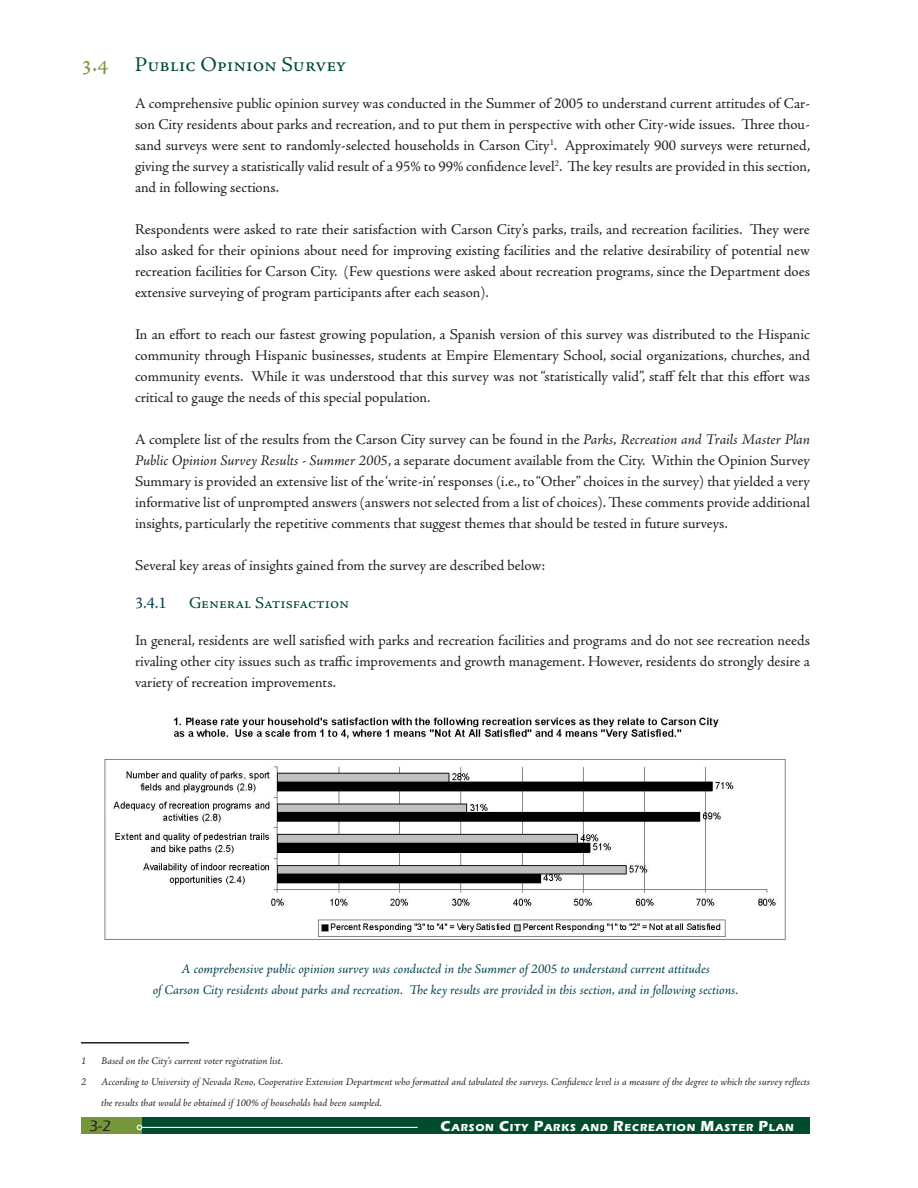
<style>
.page{position:relative;width:918px;height:1188px;background:#fff}
.page>*{position:absolute;margin:0;border:0;box-sizing:border-box;transform-origin:0 0}
.heading_2{font:21px "Adobe Jenson Pro";color:#014c2e}
.heading_3{font:16.5px "Adobe Jenson Pro";color:#014c2e}
.heading_3-2{font:16.5px "Adobe Jenson Pro";color:#003f4f}
.t1{font:500 15.75px "Eras ITC";color:#231f20}
.P_text{font:15px/21px "Adobe Jenson Pro";color:#231f20;text-align:justify}
.captions{font:italic 13.5px "Adobe Jenson Pro";letter-spacing:-.005em;color:#003f4f}
.footnote{font:italic 10.5px/21px "Adobe Jenson Pro";letter-spacing:-.005em;color:#231f20}
.t2{font:700 10.5px "Eras ITC";letter-spacing:.07em;color:#fff}
.s1{font-size:24px;color:#75963b}
.s2{font-style:italic}
.s3{font-size:15px}
</style>
<div class="page">
<div style="left:81px;top:1118px;width:65px;height:16px;background:#75963b"></div>
<div style="left:142px;top:1118px;width:668px;height:16px;background:#014c2e"></div>
<hr style="left:142px;top:1127px;width:276px;height:1px;background:#fff">
<svg style="left:137px;top:1125px;width:5px;height:5px"></svg>
<hr style="left:81px;top:1042px;width:108px;height:2px;background:#231f20">
<img style="left:104px;top:717px;width:682px;height:223px">
<p class="heading_2" style="left:81px;top:53px;width:267px"><span class="s1">3.4</span> Public Opinion Survey</p>
<p class="P_text" style="left:135px;top:94px;width:677px">A comprehensive public opinion survey was conducted in the Summer of 2005 to understand current attitudes of Car&shy;son City residents about parks and recreation, and to put them in perspective with other City-wide issues. Three thou&shy;sand surveys were sent to randomly-selected households in Carson City . Approximately 900 surveys were returned, giving the survey a statistically valid result of a 95% to 99% confidence level . The key results are provided in this section, and in following sections.</p>
<p class="P_text" style="left:135px;top:220px;width:677px">Respondents were asked to rate their satisfaction with Carson City’s parks, trails, and recreation facilities. They were also asked for their opinions about need for improving existing facilities and the relative desirability of potential new recreation facilities for Carson City. (Few questions were asked about recreation programs, since the Department does extensive surveying of program participants after each season).</p>
<p class="P_text" style="left:135px;top:325px;width:677px">In an effort to reach our fastest growing population, a Spanish version of this survey was distributed to the Hispanic community through Hispanic businesses, students at Empire Elementary School, social organizations, churches, and community events. While it was understood that this survey was not “statistically valid”, staff felt that this effort was critical to gauge the needs of this special population.</p>
<p class="P_text" style="left:135px;top:430px;width:677px">A complete list of the results from the Carson City survey can be found in the <span class="s2">Parks, Recreation and Trails Master Plan Public Opinion Survey Results - Summer 2005</span>, a separate document available from the City. Within the Opinion Survey Summary is provided an extensive list of the ‘write-in’ responses (i.e., to “Other” choices in the survey) that yielded a very informative list of unprompted answers (answers not selected from a list of choices). These comments provide additional insights, particularly the repetitive comments that suggest themes that should be tested in future surveys.</p>
<p class="P_text" style="left:135px;top:556px;width:412px">Several key areas of insights gained from the survey are described below:</p>
<p class="heading_3-2" style="left:135px;top:593px;width:33px">3.4.1</p>
<p class="heading_3" style="left:189px;top:593px;width:162px">General Satisfaction</p>
<p class="P_text" style="left:135px;top:630px;width:677px">In general, residents are well satisfied with parks and recreation facilities and programs and do not see recreation needs rivaling other city issues such as traffic improvements and growth management. However, residents do strongly desire a variety of recreation improvements.</p>
<p class="captions" style="left:181px;top:961px;width:530px">A comprehensive public opinion survey was conducted in the Summer of 2005 to understand current attitudes</p>
<p class="captions" style="left:153px;top:982px;width:587px">of Carson City residents about parks and recreation. The key results are provided in this section, and in following sections.</p>
<p class="footnote" style="left:101px;top:1051px;width:183px">Based on the City’s current voter registration list.</p>
<p class="footnote" style="left:101px;top:1072px;width:710px">According to University of Nevada Reno, Cooperative Extension Department who formatted and tabulated the surveys. Confidence level is a measure of the degree to which the survey reflects the results that would be obtained if 100% of households had been sampled.</p>
<p class="t1" style="left:89px;top:1117px;width:23px">3-2</p>
<p class="t2" style="left:441px;top:1122px;width:355px"><span class="s3">C</span>ARSON <span class="s3">C</span>ITY <span class="s3">P</span>ARKS AND <span class="s3">R</span>ECREATION <span class="s3">M</span>ASTER <span class="s3">P</span>LAN</p>
</div>
